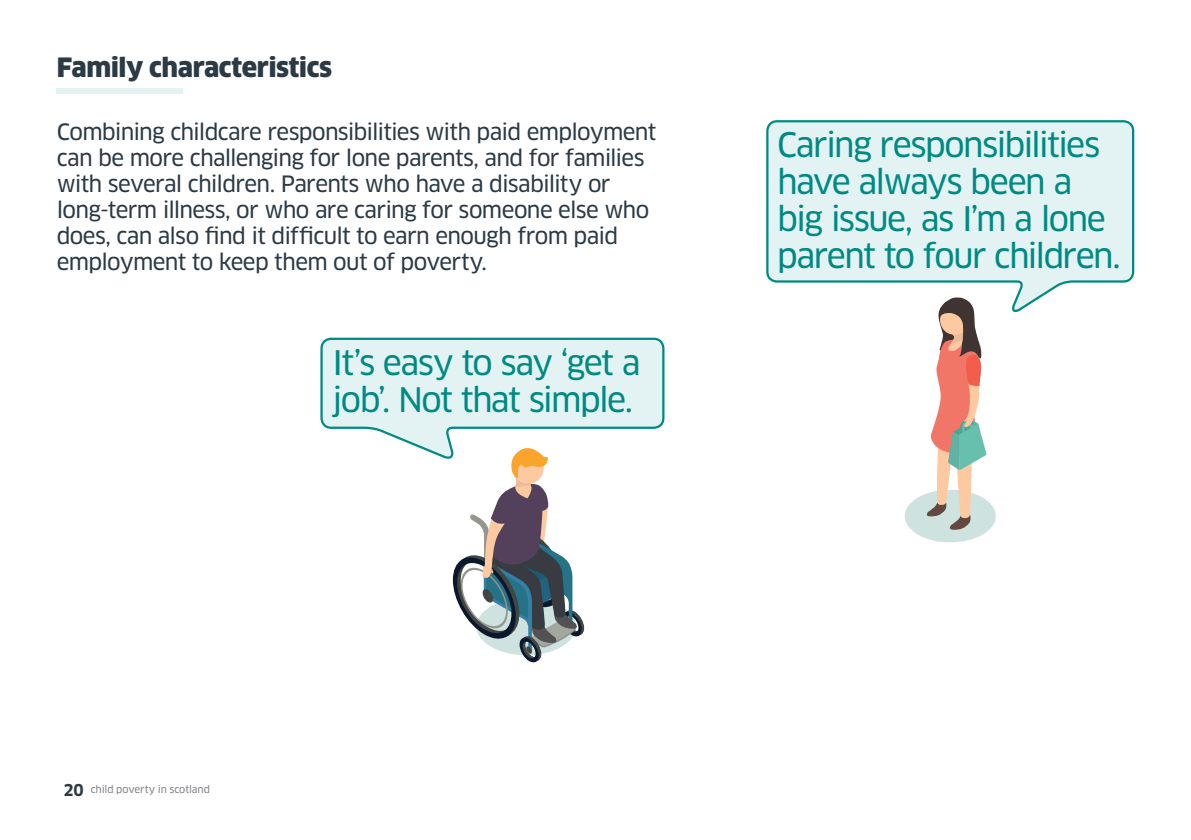
<style>
.page{position:relative;width:1191px;height:840px;background:#fff}
.page>*{position:absolute;margin:0;border:0;box-sizing:border-box;transform-origin:0 0}
.t1{font:33px/37px "Clan News";letter-spacing:-.05em;color:#008a82}
.t2{font:900 26px "Clan";letter-spacing:-.015em;color:#2b3a45}
.t3{font:22px/26px "Clan News";letter-spacing:-.035em;color:#2b3a45}
.t4{font:10px "Clan News";letter-spacing:-.01em;color:#808387}
.s1{font-family:"Clan";font-weight:700;font-size:16px;color:#2b3a45}
</style>
<div class="page">
<div style="left:57px;top:88px;width:126px;height:6px;background:#e3f3f4"></div>
<svg style="left:453px;top:460px;width:131px;height:202px"></svg>
<svg style="left:904px;top:313px;width:92px;height:230px"></svg>
<svg style="left:320px;top:337px;width:345px;height:123px"></svg>
<svg style="left:766px;top:120px;width:369px;height:193px;background:#deeff0"></svg>
<p class="t2" style="left:57px;top:51px;width:277px">Family characteristics</p>
<p class="t3" style="left:57px;top:119px;width:601px">Combining childcare responsibilities with paid employment can be more challenging for lone parents, and for families with several children. Parents who have a disability or long-term illness, or who are caring for someone else who does, can also find it difficult to earn enough from paid employment to keep them out of poverty.</p>
<h1 class="t1" style="left:332px;top:344px;width:309px">It’s easy to say ‘get a job’. Not that simple.</h1>
<h1 class="t1" style="left:777px;top:127px;width:345px">Caring responsibilities have always been a big issue, as I’m a lone parent to four children.</h1>
<p class="t4" style="left:64px;top:783px;width:148px"><span class="s1">20</span> child poverty in scotland</p>
</div>
